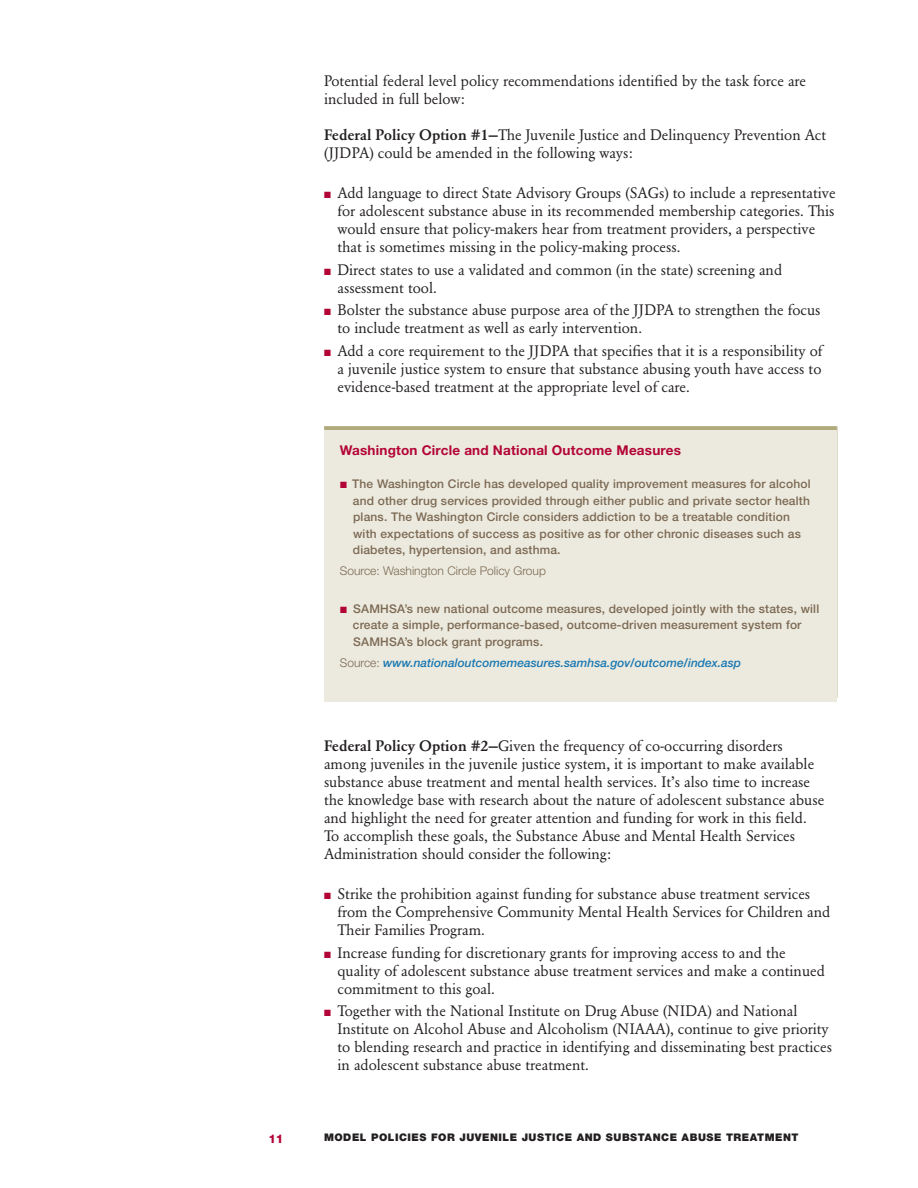
<style>
.page{position:relative;width:918px;height:1188px;background:#fff}
.page>*{position:absolute;margin:0;border:0;box-sizing:border-box;transform-origin:0 0}
.Text_1_Bullet_1{font:15px/18px "Garamond BE";color:#231f20}
.Text_1{font:15px/18px "Garamond BE";color:#231f20}
.t1{font:700 13.5px "Helvetica Neue LT Std";letter-spacing:.015em;color:#b30437}
.t2{font:500 12px/16.5px "Helvetica Neue LT Std";letter-spacing:.015em;color:#7c6954}
.t3{font:italic 500 12px "Helvetica Neue LT Std";color:#1b78b2}
.t4{font:300 12px "Helvetica Neue LT Std";color:#7c6954}
.t5{font:800 12px "Helvetica Neue LT Std";color:#b30437}
.t6{font:900 10.5px "Helvetica Neue LT Std";letter-spacing:.05em;color:#231f20}
.s1{font-weight:500}
.s2{font-weight:700}
.s3{color:#b30437}
.s4{font-weight:300;font-style:normal;color:#7c6954}
</style>
<div class="page">
<div style="left:324px;top:430px;width:513px;height:272px;background:#eceade"></div>
<p class="Text_1" style="left:324px;top:71px;width:484px">Potential federal level policy recommendations identified by the task force are included in full below:</p>
<p class="Text_1" style="left:324px;top:125px;width:504px"><span class="s1">Federal Policy Option #1</span><span class="s2">—</span>The Juvenile Justice and Delinquency Prevention Act (JJDPA) could be amended in the following ways:</p>
<p class="Text_1_Bullet_1" style="left:338px;top:184px;width:500px;text-indent:-14px"><span class="s3">■</span> Add language to direct State Advisory Groups (SAGs) to include a representative for adolescent substance abuse in its recommended membership categories. This would ensure that policy-makers hear from treatment providers, a perspective that is sometimes missing in the policy-making process.</p>
<p class="Text_1_Bullet_1" style="left:338px;top:260px;width:446px;text-indent:-14px"><span class="s3">■</span> Direct states to use a validated and common (in the state) screening and assessment tool.</p>
<p class="Text_1_Bullet_1" style="left:338px;top:301px;width:485px;text-indent:-14px"><span class="s3">■</span> Bolster the substance abuse purpose area of the JJDPA to strengthen the focus to include treatment as well as early intervention.</p>
<p class="Text_1_Bullet_1" style="left:338px;top:341px;width:487px;text-align:justify;text-indent:-14px"><span class="s3">■</span> Add a core requirement to the JJDPA that specifies that it is a responsibility of a juvenile justice system to ensure that substance abusing youth have access to evidence-based treatment at the appropriate level of care.</p>
<p class="t1" style="left:340px;top:442px;width:343px">Washington Circle and National Outcome Measures</p>
<p class="t2" style="left:353px;top:475px;width:459px;text-indent:-13px"><span class="s3">■</span> The Washington Circle has developed quality improvement measures for alcohol and other drug services provided through either public and private sector health plans. The Washington Circle considers addiction to be a treatable condition with expectations of success as positive as for other chronic diseases such as diabetes, hypertension, and asthma.</p>
<p class="t4" style="left:340px;top:564px;width:208px">Source: Washington Circle Policy Group</p>
<p class="t2" style="left:353px;top:600px;width:468px;text-indent:-13px"><span class="s3">■</span> SAMHSA’s new national outcome measures, developed jointly with the states, will create a simple, performance-based, outcome-driven measurement system for<br>SAMHSA’s block grant programs.</p>
<p class="t3" style="left:340px;top:656px;width:403px"><span class="s4">Source:</span> www.nationaloutcomemeasures.samhsa.gov/outcome/index.asp</p>
<p class="Text_1" style="left:324px;top:736px;width:502px"><span class="s1">Federal Policy Option #2</span><span class="s2">—</span>Given the frequency of co-occurring disorders among juveniles in the juvenile justice system, it is important to make available substance abuse treatment and mental health services. It’s also time to increase the knowledge base with research about the nature of adolescent substance abuse and highlight the need for greater attention and funding for work in this field.<br>To accomplish these goals, the Substance Abuse and Mental Health Services Administration should consider the following:</p>
<p class="Text_1_Bullet_1" style="left:338px;top:885px;width:494px;text-indent:-14px"><span class="s3">■</span> Strike the prohibition against funding for substance abuse treatment services from the Comprehensive Community Mental Health Services for Children and<br>Their Families Program.</p>
<p class="Text_1_Bullet_1" style="left:338px;top:943px;width:489px;text-indent:-14px"><span class="s3">■</span> Increase funding for discretionary grants for improving access to and the quality of adolescent substance abuse treatment services and make a continued commitment to this goal.</p>
<p class="Text_1_Bullet_1" style="left:338px;top:1002px;width:496px;text-indent:-14px"><span class="s3">■</span> Together with the National Institute on Drug Abuse (NIDA) and National Institute on Alcohol Abuse and Alcoholism (NIAAA), continue to give priority to blending research and practice in identifying and disseminating best practices in adolescent substance abuse treatment.</p>
<p class="t5" style="left:268px;top:1131px;width:17px">11</p>
<p class="t6" style="left:324px;top:1131px;width:473px">MODEL POLICIES FOR JUVENILE JUSTICE AND SUBSTANCE ABUSE TREATMENT</p>
</div>
